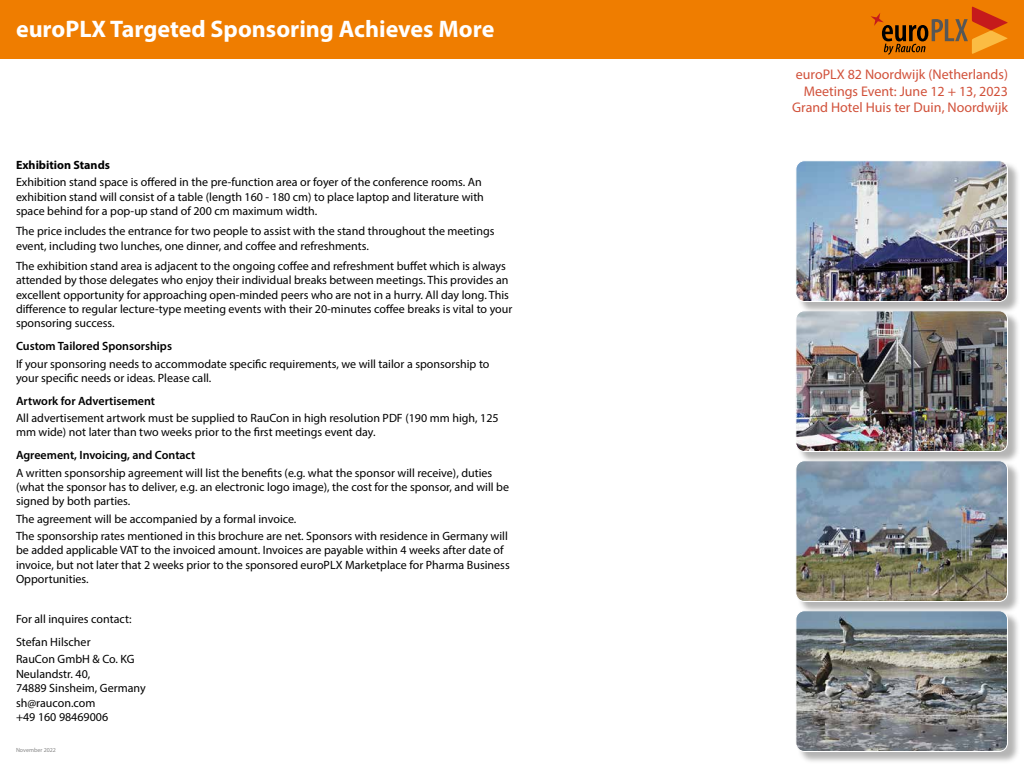
<style>
.page{position:relative;width:1024px;height:768px;background:#fff}
.page>*{position:absolute;margin:0;border:0;box-sizing:border-box;transform-origin:0 0}
.t1{font:700 24px "Myriad Pro";color:#fff}
.t2{font:14px/16.8px "Myriad Pro";color:#d1513a;text-align:right}
.t3{font:12px/14.4px "Myriad Pro";color:#000}
.t4{font:600 12px "Myriad Pro";color:#000}
.t5{font:700 12px "Myriad Pro";color:#000}
.t6{font:6px "Myriad Pro";color:#878787}
</style>
<div class="page">
<div style="left:797px;top:612px;width:223px;height:152px;background:#9d9d9c;opacity:.75"></div>
<img style="left:797px;top:614px;width:211px;height:138px">
<div style="left:795px;top:610px;width:213px;height:142px;border:1px solid #fff;border-radius:9px"></div>
<div style="left:797px;top:462px;width:223px;height:152px;background:#9d9d9c;opacity:.75"></div>
<img style="left:797px;top:464px;width:211px;height:137px">
<div style="left:795px;top:460px;width:213px;height:142px;border:1px solid #fff;border-radius:9px"></div>
<div style="left:797px;top:312px;width:223px;height:152px;background:#9d9d9c;opacity:.75"></div>
<img style="left:797px;top:314px;width:211px;height:137px">
<div style="left:795px;top:310px;width:213px;height:142px;border:1px solid #fff;border-radius:9px"></div>
<div style="left:797px;top:162px;width:223px;height:152px;background:#9d9d9c;opacity:.75"></div>
<img style="left:797px;top:162px;width:211px;height:139px">
<div style="left:795px;top:160px;width:213px;height:142px;border:1px solid #fff;border-radius:9px"></div>
<div style="left:0;top:0;width:1024px;height:60px;background:#ef7d00"></div>
<svg style="left:871px;top:6px;width:137px;height:49px"></svg>
<h1 class="t1" style="left:16px;top:13px;width:480px">euroPLX Targeted Sponsoring Achieves More</h1>
<p class="t5" style="left:16px;top:157px;width:96px">Exhibition Stands</p>
<p class="t3" style="left:16px;top:175px;width:469px">Exhibition stand space is offered in the pre-function area or foyer of the conference rooms. An exhibition stand will consist of a table (length 160 - 180 cm) to place laptop and literature with space behind for a pop-up stand of 200 cm maximum width.</p>
<p class="t3" style="left:16px;top:224px;width:480px">The price includes the entrance for two people to assist with the stand throughout the meetings event, including two lunches, one dinner, and coffee and refreshments.</p>
<p class="t3" style="left:16px;top:258px;width:498px">The exhibition stand area is adjacent to the ongoing coffee and refreshment buffet which is always attended by those delegates who enjoy their individual breaks between meetings. This provides an excellent opportunity for approaching open-minded peers who are not in a hurry. All day long. This difference to regular lecture-type meeting events with their 20-minutes coffee breaks is vital to your sponsoring success.</p>
<p class="t4" style="left:16px;top:339px;width:158px">Custom Tailored Sponsorships</p>
<p class="t3" style="left:16px;top:356px;width:475px">If your sponsoring needs to accommodate specific requirements, we will tailor a sponsorship to your specific needs or ideas. Please call.</p>
<p class="t4" style="left:16px;top:393px;width:141px">Artwork for Advertisement</p>
<p class="t3" style="left:16px;top:411px;width:484px">All advertisement artwork must be supplied to RauCon in high resolution PDF (190 mm high, 125 mm wide) not later than two weeks prior to the first meetings event day.</p>
<p class="t4" style="left:16px;top:448px;width:181px">Agreement, Invoicing, and Contact</p>
<p class="t3" style="left:16px;top:465px;width:495px">A written sponsorship agreement will list the benefits (e.g. what the sponsor will receive), duties (what the sponsor has to deliver, e.g. an electronic logo image), the cost for the sponsor, and will be signed by both parties.</p>
<p class="t3" style="left:16px;top:510px;width:493px;line-height:17.2px">The agreement will be accompanied by a formal invoice.<br>The sponsorship rates mentioned in this brochure are net. Sponsors with residence in Germany will</p>
<p class="t3" style="left:16px;top:543px;width:495px">be added applicable VAT to the invoiced amount. Invoices are payable within 4 weeks after date of invoice, but not later that 2 weeks prior to the sponsored euroPLX Marketplace for Pharma Business<br>Opportunities.</p>
<p class="t3" style="left:16px;top:608px;width:117px;line-height:22.9px">For all inquires contact:<br>Stefan Hilscher</p>
<p class="t3" style="left:16px;top:652px;width:131px">RauCon GmbH &amp; Co. KG<br>Neulandstr. 40,<br>74889 Sinsheim, Germany sh@raucon.com<br>+49 160 98469006</p>
<p class="t6" style="left:16px;top:746px;width:42px">November 2022</p>
<p class="t2" style="left:792px;top:65px;width:217px">euroPLX 82 Noordwijk (Netherlands)<br>Meetings Event: June 12 + 13, 2023<br>Grand Hotel Huis ter Duin, Noordwijk</p>
</div>
